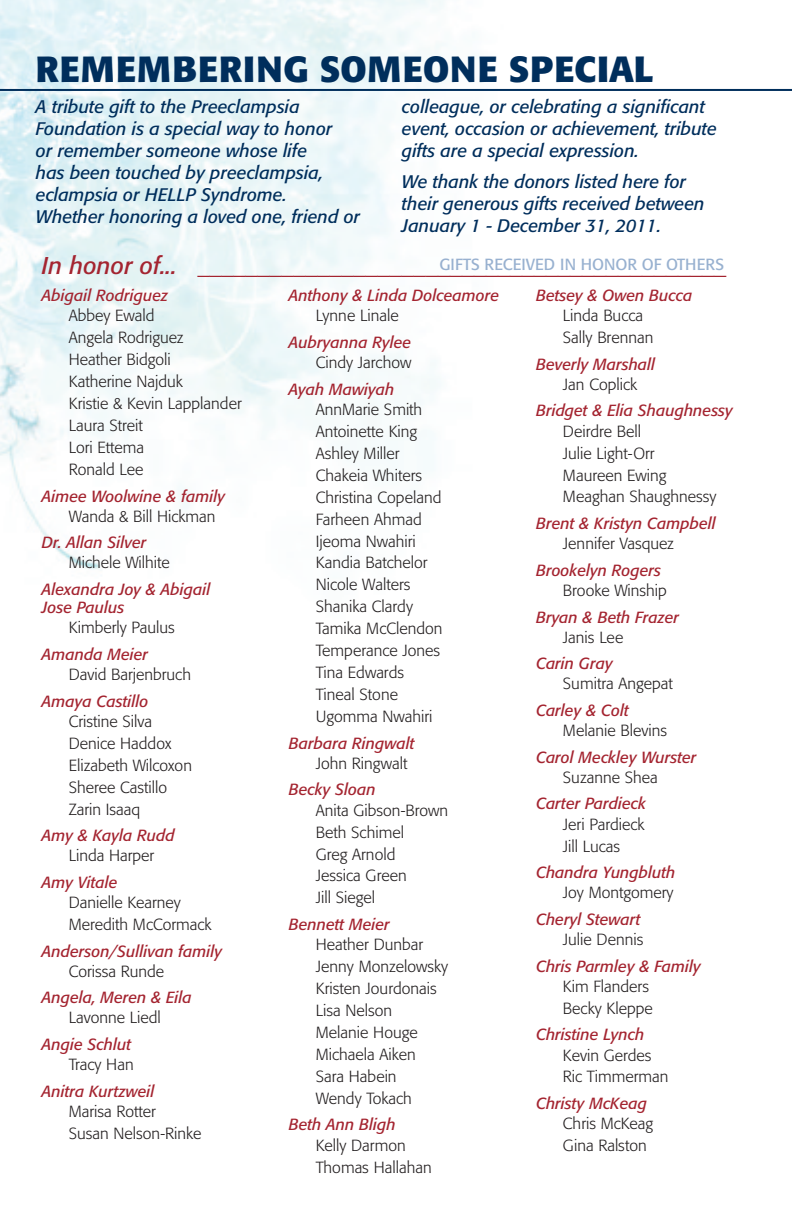
<style>
.page{position:relative;width:792px;height:1224px;background:#fff}
.page>*{position:absolute;margin:0;border:0;box-sizing:border-box;transform-origin:0 0}
.t1{font:700 36px "Formata";letter-spacing:.02em;color:#002e5c}
.t2{font:italic 24px "Formata";color:#a42430}
.t3{font:italic 18px/22px "Formata";color:#002e5c}
.t4{font:300 16px/22px "Formata";color:#231f20}
.t5{font:italic 16px/18px "Formata";color:#a42430}
.t6{font:16px "Formata";color:#98b1d0}
</style>
<div class="page">
<img style="left:0;top:0;width:519px;height:570px">
<hr style="left:0;top:89px;width:792px;height:2px;background:#002e5c">
<h1 class="t1" style="left:36px;top:47px;width:619px">REMEMBERING SOMEONE SPECIAL</h1>
<p class="t3" style="left:36px;top:96px;width:326px">A tribute gift to the Preeclampsia Foundation is a special way to honor<br>or remember someone whose life<br>has been touched by preeclampsia, eclampsia or HELLP Syndrome.<br>Whether honoring a loved one, friend or</p>
<p class="t3" style="left:402px;top:96px;width:316px">colleague, or celebrating a significant event, occasion or achievement, tribute gifts are a special expression.</p>
<p class="t3" style="left:402px;top:171px;width:304px">We thank the donors listed here for their generous gifts received between<br>January 1 - December 31, 2011.</p>
<h2 class="t2" style="left:42px;top:251px;width:685px">In honor of... ____________________________________________</h2>
<p class="t5" style="left:42px;top:287px;width:128px">Abigail Rodriguez</p>
<p class="t4" style="left:69px;top:305px;width:174px">Abbey Ewald<br>Angela Rodriguez<br>Heather Bidgoli<br>Katherine Najduk<br>Kristie &amp; Kevin Lapplander<br>Laura Streit<br>Lori Ettema<br>Ronald Lee</p>
<p class="t5" style="left:42px;top:487px;width:185px">Aimee Woolwine &amp; family</p>
<p class="t4" style="left:69px;top:505px;width:148px">Wanda &amp; Bill Hickman</p>
<p class="t5" style="left:42px;top:534px;width:106px">Dr. Allan Silver</p>
<p class="t4" style="left:69px;top:552px;width:103px">Michele Wilhite</p>
<p class="t5" style="left:42px;top:580px;width:170px">Alexandra Joy &amp; Abigail<br>Jose Paulus</p>
<p class="t4" style="left:69px;top:617px;width:108px">Kimberly Paulus</p>
<p class="t5" style="left:42px;top:645px;width:108px">Amanda Meier</p>
<p class="t4" style="left:69px;top:663px;width:124px">David Barjenbruch</p>
<p class="t5" style="left:42px;top:692px;width:108px">Amaya Castillo</p>
<p class="t4" style="left:69px;top:710px;width:125px">Cristine Silva<br>Denice Haddox<br>Elizabeth Wilcoxon<br>Sheree Castillo<br>Zarin Isaaq</p>
<p class="t5" style="left:42px;top:826px;width:134px">Amy &amp; Kayla Rudd</p>
<p class="t4" style="left:69px;top:845px;width:87px">Linda Harper</p>
<p class="t5" style="left:42px;top:873px;width:77px">Amy Vitale</p>
<p class="t4" style="left:69px;top:891px;width:144px">Danielle Kearney<br>Meredith McCormack</p>
<p class="t5" style="left:42px;top:942px;width:182px">Anderson/Sullivan family</p>
<p class="t4" style="left:69px;top:960px;width:97px">Corissa Runde</p>
<p class="t5" style="left:42px;top:989px;width:151px">Angela, Meren &amp; Eila</p>
<p class="t4" style="left:69px;top:1007px;width:94px">Lavonne Liedl</p>
<p class="t5" style="left:42px;top:1035px;width:91px">Angie Schlut</p>
<p class="t4" style="left:69px;top:1054px;width:66px">Tracy Han</p>
<p class="t5" style="left:42px;top:1082px;width:114px">Anitra Kurtzweil</p>
<p class="t4" style="left:69px;top:1100px;width:134px">Marisa Rotter<br>Susan Nelson-Rinke</p>
<p class="t6" style="left:440px;top:255px;width:286px">GIFTS RECEIVED IN HONOR OF OTHERS</p>
<p class="t5" style="left:289px;top:287px;width:212px">Anthony &amp; Linda Dolceamore</p>
<p class="t4" style="left:316px;top:305px;width:84px">Lynne Linale</p>
<p class="t5" style="left:289px;top:333px;width:124px">Aubryanna Rylee</p>
<p class="t4" style="left:316px;top:352px;width:97px">Cindy Jarchow</p>
<p class="t5" style="left:289px;top:380px;width:107px">Ayah Mawiyah</p>
<p class="t4" style="left:316px;top:398px;width:128px">AnnMarie Smith<br>Antoinette King<br>Ashley Miller<br>Chakeia Whiters<br>Christina Copeland<br>Farheen Ahmad<br>Ijeoma Nwahiri<br>Kandia Batchelor<br>Nicole Walters<br>Shanika Clardy<br>Tamika McClendon<br>Temperance Jones<br>Tina Edwards<br>Tineal Stone<br>Ugomma Nwahiri</p>
<p class="t5" style="left:289px;top:734px;width:127px">Barbara Ringwalt</p>
<p class="t4" style="left:316px;top:752px;width:93px">John Ringwalt</p>
<p class="t5" style="left:289px;top:781px;width:88px">Becky Sloan</p>
<p class="t4" style="left:316px;top:799px;width:134px">Anita Gibson-Brown<br>Beth Schimel<br>Greg Arnold<br>Jessica Green<br>Jill Siegel</p>
<p class="t5" style="left:289px;top:915px;width:102px">Bennett Meier</p>
<p class="t4" style="left:316px;top:934px;width:134px">Heather Dunbar<br>Jenny Monzelowsky<br>Kristen Jourdonais<br>Lisa Nelson<br>Melanie Houge<br>Michaela Aiken<br>Sara Habein<br>Wendy Tokach</p>
<p class="t5" style="left:289px;top:1116px;width:108px">Beth Ann Bligh</p>
<p class="t4" style="left:316px;top:1134px;width:117px">Kelly Darmon<br>Thomas Hallahan</p>
<p class="t5" style="left:536px;top:286px;width:158px">Betsey &amp; Owen Bucca</p>
<p class="t4" style="left:563px;top:305px;width:92px">Linda Bucca<br>Sally Brennan</p>
<p class="t5" style="left:536px;top:355px;width:121px">Beverly Marshall</p>
<p class="t4" style="left:563px;top:373px;width:76px">Jan Coplick</p>
<p class="t5" style="left:536px;top:402px;width:198px">Bridget &amp; Elia Shaughnessy</p>
<p class="t4" style="left:563px;top:420px;width:155px">Deirdre Bell<br>Julie Light-Orr<br>Maureen Ewing<br>Meaghan Shaughnessy</p>
<p class="t5" style="left:536px;top:514px;width:181px">Brent &amp; Kristyn Campbell</p>
<p class="t4" style="left:563px;top:533px;width:112px">Jennifer Vasquez</p>
<p class="t5" style="left:536px;top:561px;width:127px">Brookelyn Rogers</p>
<p class="t4" style="left:563px;top:579px;width:105px">Brooke Winship</p>
<p class="t5" style="left:536px;top:608px;width:144px">Bryan &amp; Beth Frazer</p>
<p class="t4" style="left:563px;top:626px;width:62px">Janis Lee</p>
<p class="t5" style="left:536px;top:655px;width:78px">Carin Gray</p>
<p class="t4" style="left:563px;top:673px;width:111px">Sumitra Angepat</p>
<p class="t5" style="left:536px;top:701px;width:94px">Carley &amp; Colt</p>
<p class="t4" style="left:563px;top:720px;width:106px">Melanie Blevins</p>
<p class="t5" style="left:536px;top:748px;width:162px">Carol Meckley Wurster</p>
<p class="t4" style="left:563px;top:766px;width:96px">Suzanne Shea</p>
<p class="t5" style="left:536px;top:795px;width:111px">Carter Pardieck</p>
<p class="t4" style="left:563px;top:813px;width:83px">Jeri Pardieck<br>Jill Lucas</p>
<p class="t5" style="left:536px;top:864px;width:141px">Chandra Yungbluth</p>
<p class="t4" style="left:563px;top:882px;width:112px">Joy Montgomery</p>
<p class="t5" style="left:536px;top:910px;width:106px">Cheryl Stewart</p>
<p class="t4" style="left:563px;top:929px;width:82px">Julie Dennis</p>
<p class="t5" style="left:536px;top:957px;width:166px">Chris Parmley &amp; Family</p>
<p class="t4" style="left:563px;top:975px;width:91px">Kim Flanders<br>Becky Kleppe</p>
<p class="t5" style="left:536px;top:1026px;width:110px">Christine Lynch</p>
<p class="t4" style="left:563px;top:1044px;width:107px">Kevin Gerdes<br>Ric Timmerman</p>
<p class="t5" style="left:536px;top:1094px;width:112px">Christy McKeag</p>
<p class="t4" style="left:563px;top:1113px;width:92px">Chris McKeag<br>Gina Ralston</p>
</div>
